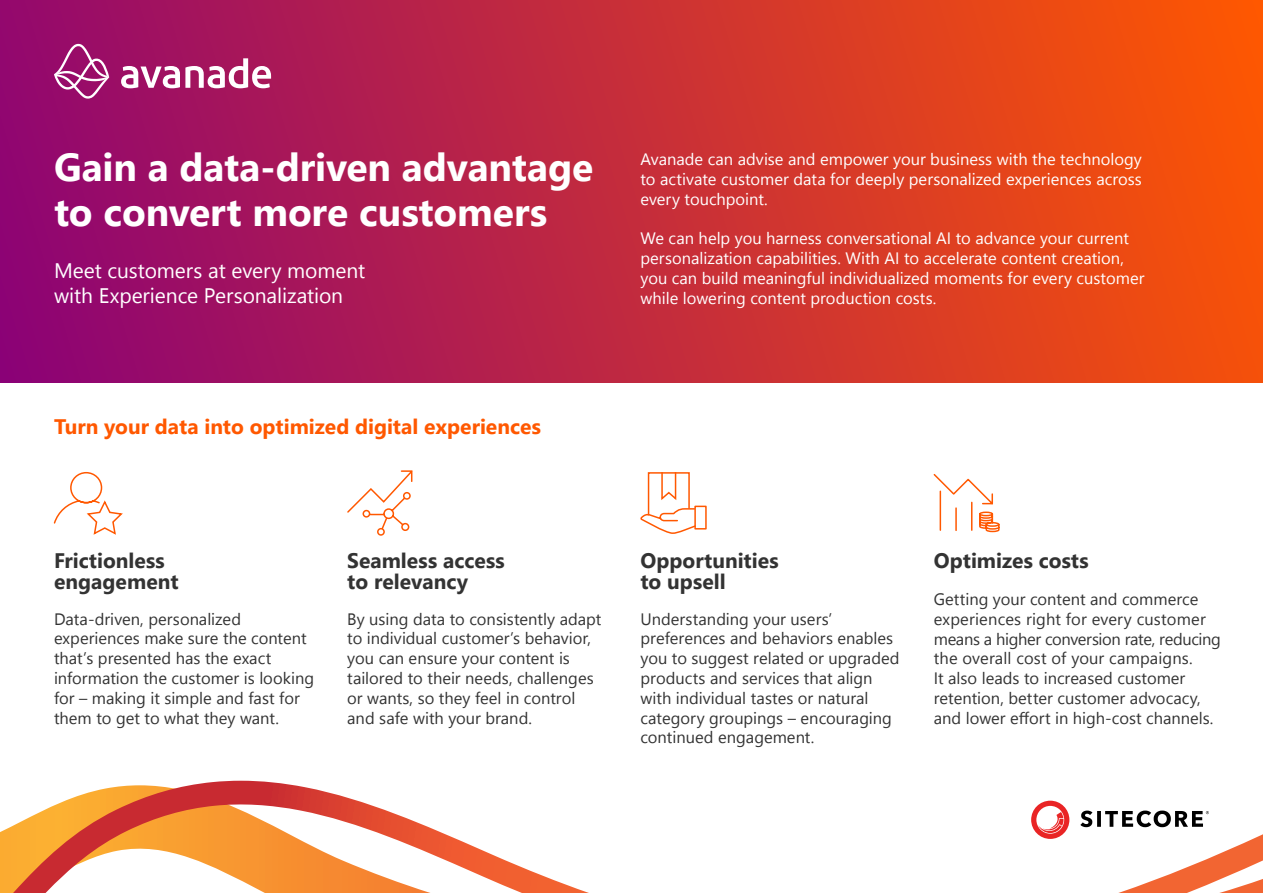
<style>
.page{position:relative;width:1263px;height:893px;background:#fff}
.page>*{position:absolute;margin:0;border:0;box-sizing:border-box;transform-origin:0 0}
.t1{font:700 39px/45px "Segoe UI";letter-spacing:-.005em;color:#fff}
.t2{font:700 21px/21px "Segoe UI";color:#333}
.t3{font:21px/25.2px "Segoe UI";letter-spacing:-.005em;color:#fff}
.t4{font:700 21px "Segoe UI";color:#ff5800}
.t5{font:16.5px/19.8px "Segoe UI";color:#333}
.t6{font:16.5px/19.8px "Segoe UI";color:#fff;text-align:justify}
</style>
<div class="page">
<div style="left:0;top:0;width:1263px;height:382px;background:linear-gradient(to right,#8e0472,#fa5405)"></div>
<svg style="left:13px;top:781px;width:1250px;height:112px"></svg>
<svg style="left:121px;top:58px;width:150px;height:30px"></svg>
<svg style="left:54px;top:44px;width:55px;height:55px;background:#ae3e87"></svg>
<svg style="left:1031px;top:801px;width:38px;height:38px"></svg>
<svg style="left:1080px;top:810px;width:129px;height:17px"></svg>
<svg style="left:53px;top:471px;width:70px;height:64px"></svg>
<svg style="left:933px;top:474px;width:67px;height:59px"></svg>
<svg style="left:347px;top:470px;width:66px;height:66px"></svg>
<div style="left:694px;top:506px;width:13px;height:24px;border:2px solid #ff5800"></div>
<svg style="left:640px;top:472px;width:57px;height:62px"></svg>
<h1 class="t1" style="left:54px;top:144px;width:541px">Gain a data-driven advantage to convert more customers</h1>
<p class="t3" style="left:54px;top:257px;width:313px">Meet customers at every moment with Experience Personalization</p>
<p class="t4" style="left:54px;top:411px;width:489px">Turn your data into optimized digital experiences</p>
<p class="t6" style="left:640px;top:149px;width:503px">Avanade can advise and empower your business with the technology to activate customer data for deeply personalized experiences across every touchpoint.</p>
<p class="t6" style="left:640px;top:228px;width:505px;text-align:left">We can help you harness conversational AI to advance your current personalization capabilities. With AI to accelerate content creation, you can build meaningful individualized moments for every customer while lowering content production costs.</p>
<p class="t2" style="left:54px;top:549px;width:126px">Frictionless engagement</p>
<p class="t2" style="left:934px;top:549px;width:156px">Optimizes costs</p>
<p class="t5" style="left:54px;top:608px;width:262px">Data-driven, personalized experiences make sure the content that’s presented has the exact information the customer is looking for – making it simple and fast for them to get to what they want.</p>
<p class="t2" style="left:347px;top:549px;width:159px">Seamless access to relevancy</p>
<p class="t2" style="left:640px;top:549px;width:140px">Opportunities to upsell</p>
<p class="t5" style="left:347px;top:608px;width:256px">By using data to consistently adapt to individual customer’s behavior, you can ensure your content is tailored to their needs, challenges or wants, so they feel in control and safe with your brand.</p>
<p class="t5" style="left:640px;top:608px;width:261px">Understanding your users’ preferences and behaviors enables you to suggest related or upgraded products and services that align with individual tastes or natural category groupings – encouraging continued engagement.</p>
<p class="t5" style="left:934px;top:589px;width:289px">Getting your content and commerce experiences right for every customer means a higher conversion rate, reducing the overall cost of your campaigns.<br>It also leads to increased customer retention, better customer advocacy, and lower effort in high-cost channels.</p>
</div>
